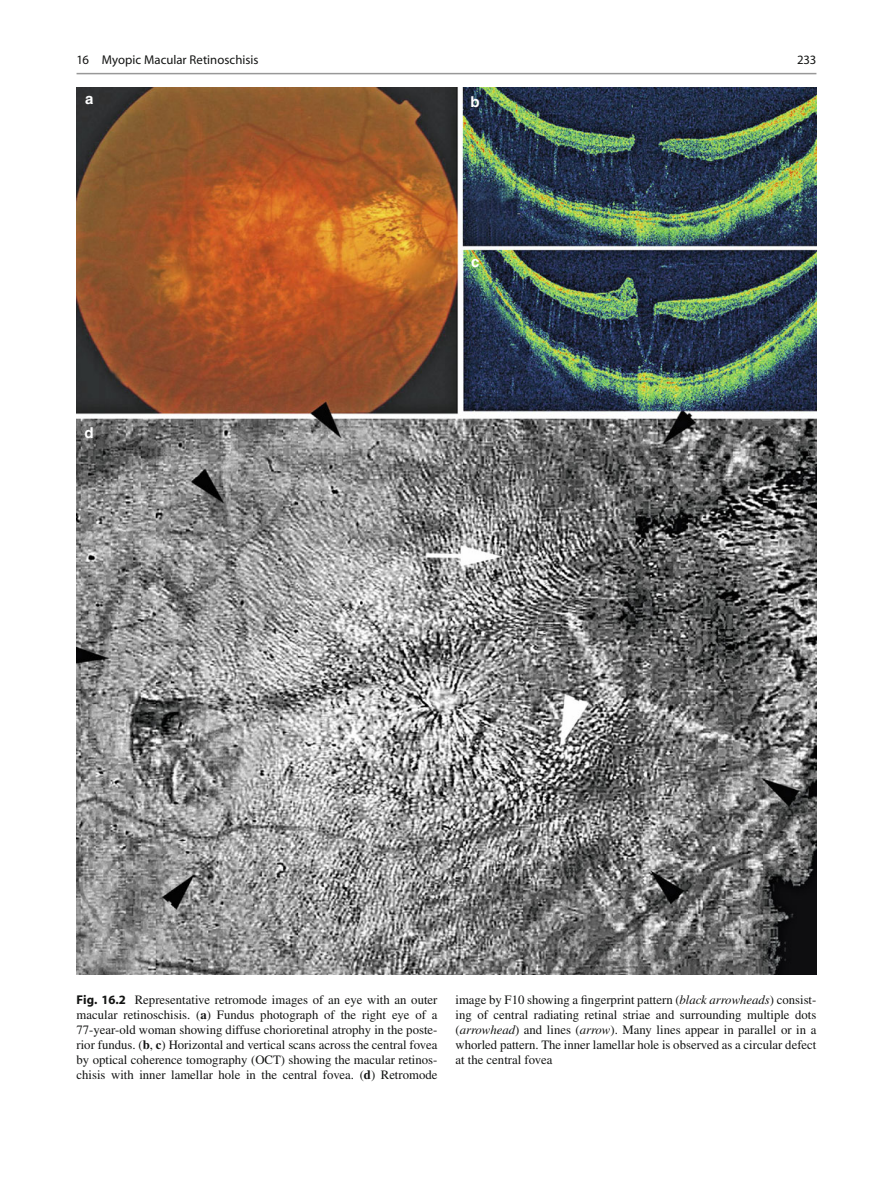
<style>
.page{position:relative;width:893px;height:1187px;background:#fff}
.page>*{position:absolute;margin:0;border:0;box-sizing:border-box;transform-origin:0 0}
.t1{font:700 15px "Helvetica";color:#fff}
.t2{font:12.75px/15px "Times";color:#131413;text-align:justify}
.t3{font:12.75px "Myriad";color:#131413}
.s1{font-family:"Myriad";font-weight:700}
.s2{font-weight:700}
.s3{font-style:italic}
</style>
<div class="page">
<img style="left:77px;top:88px;width:739px;height:886px">
<hr style="left:77px;top:73px;width:739px;height:1px;background:#989898">
<p class="t3" style="left:77px;top:55px;width:184px">16 Myopic Macular Retinoschisis</p>
<p class="t1" style="left:85px;top:94px;width:10px">a</p>
<p class="t1" style="left:85px;top:427px;width:11px">d</p>
<p class="t1" style="left:471px;top:96px;width:11px">b</p>
<p class="t1" style="left:471px;top:256px;width:10px">c</p>
<p class="t3" style="left:797px;top:55px;width:21px">233</p>
<p class="t2" style="left:77px;top:992px;width:362px"><span class="s1">Fig. 16.2</span> Representative retromode images of an eye with an outer macular retinoschisis. ( <span class="s2">a</span> ) Fundus photograph of the right eye of a 77-year-old woman showing diffuse chorioretinal atrophy in the poste&shy;rior fundus. ( <span class="s2">b</span> , <span class="s2">c</span> ) Horizontal and vertical scans across the central fovea by optical coherence tomography (OCT) showing the macular retinos&shy;chisis with inner lamellar hole in the central fovea. ( <span class="s2">d</span> ) Retromode</p>
<p class="t2" style="left:455px;top:992px;width:362px">image by F10 showing a fingerprint pattern ( <span class="s3">black arrowheads</span> ) consist&shy;ing of central radiating retinal striae and surrounding multiple dots ( <span class="s3">arrowhead</span> ) and lines ( <span class="s3">arrow</span> ). Many lines appear in parallel or in a whorled pattern. The inner lamellar hole is observed as a circular defect at the central fovea</p>
</div>
